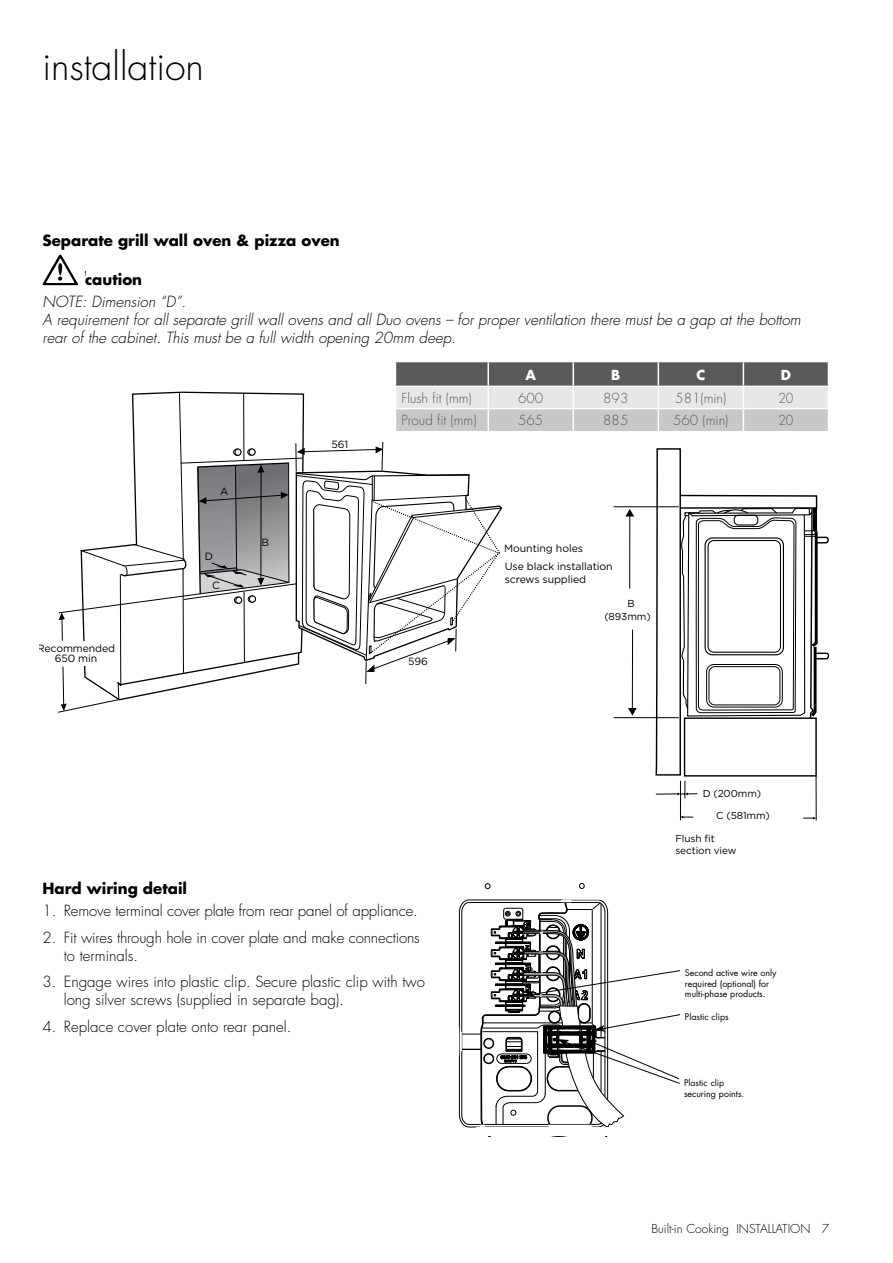
<style>
.page{position:relative;width:893px;height:1263px;background:#fff}
.page>*{position:absolute;margin:0;border:0;box-sizing:border-box;transform-origin:0 0}
.t1{font:300 37.5px "Futura LT";color:#000}
.t2{font:18px "Westinghouse Gothic Bk";color:#000}
.t3{font:300 15px/18px "Futura LT";color:#000}
.t4{font:italic 300 15px/18px "Futura LT";color:#000}
.t5{font:700 15px "Futura LT";color:#000}
.t6{font:300 13.5px "Futura LT";color:#58595b}
.t7{font:700 13.5px "Futura LT";color:#fff}
.t8{font:300 13.5px "Futura LT";color:#58595b;scale:.9 1}
.t9{font:300 12px "Futura LT";color:#000}
.t10{font:10.5px/18px "Gotham";letter-spacing:-.01em;color:#010101}
.t11{font:10.05px/12.1px "Gotham";letter-spacing:-.01em;color:#010101}
.t12{font:8.85px/10.6px "Futura LT";color:#000}
</style>
<div class="page">
<svg style="left:458px;top:882px;width:222px;height:246px"></svg>
<svg style="left:43px;top:255px;width:35px;height:30px"></svg>
<svg style="left:58px;top:362px;width:771px;height:459px"></svg>
<h1 class="t1" style="left:43px;top:43px;width:163px">installation</h1>
<p class="t5" style="left:43px;top:230px;width:299px">Separate grill wall oven &amp; pizza oven</p>
<p class="t5" style="left:85px;top:269px;width:59px">caution</p>
<p class="t2" style="left:85px;top:269px;width:62px">WARNING</p>
<p class="t4" style="left:43px;top:293px;width:760px">NOTE: Dimension “D”.<br>A requirement for all separate grill wall ovens and all Duo ovens – for proper ventilation there must be a gap at the bottom rear of the cabinet. This must be a full width opening 20mm deep.</p>
<p class="t7" style="left:525px;top:366px;width:12px">A</p>
<p class="t7" style="left:611px;top:366px;width:11px">B</p>
<p class="t7" style="left:696px;top:366px;width:10px">C</p>
<p class="t7" style="left:781px;top:366px;width:12px">D</p>
<p class="t6" style="left:401px;top:390px;width:72px">Flush fit (mm)</p>
<p class="t6" style="left:518px;top:390px;width:27px">600</p>
<p class="t6" style="left:603px;top:390px;width:27px">893</p>
<p class="t6" style="left:675px;top:390px;width:53px">581(min)</p>
<p class="t8" style="left:778px;top:390px;width:18px">20</p>
<p class="t6" style="left:401px;top:412px;width:77px">Proud fit (mm)</p>
<p class="t6" style="left:518px;top:412px;width:27px">565</p>
<p class="t6" style="left:603px;top:412px;width:27px">885</p>
<p class="t6" style="left:673px;top:412px;width:57px">560 (min)</p>
<p class="t8" style="left:778px;top:412px;width:18px">20</p>
<p class="t10" style="left:37px;top:642px;width:80px;line-height:10.5px;text-align:center">Recommended<br>650 min</p>
<p class="t10" style="left:220px;top:482px;width:10px">A</p>
<p class="t10" style="left:205px;top:547px;width:10px">D</p>
<p class="t10" style="left:212px;top:576px;width:9px">C</p>
<p class="t10" style="left:261px;top:533px;width:9px">B</p>
<p class="t10" style="left:332px;top:435px;width:18px">561</p>
<p class="t10" style="left:408px;top:652px;width:21px">596</p>
<p class="t5" style="left:43px;top:878px;width:146px">Hard wiring detail</p>
<p class="t3" style="left:43px;top:902px;width:377px">1. Remove terminal cover plate from rear panel of appliance.</p>
<p class="t3" style="left:64px;top:929px;width:358px;text-indent:-21px">2. Fit wires through hole in cover plate and make connections to terminals.</p>
<p class="t3" style="left:64px;top:973px;width:363px;text-indent:-21px">3. Engage wires into plastic clip. Secure plastic clip with two long silver screws (supplied in separate bag).</p>
<p class="t3" style="left:43px;top:1018px;width:251px">4. Replace cover plate onto rear panel.</p>
<p class="t10" style="left:504px;top:539px;width:110px">Mounting holes<br>Use black installation</p>
<p class="t10" style="left:505px;top:570px;width:83px">screws supplied</p>
<p class="t11" style="left:627px;top:597px;width:9px">B</p>
<p class="t11" style="left:604px;top:610px;width:48px">(893mm)</p>
<p class="t11" style="left:703px;top:787px;width:60px">D (200mm)</p>
<p class="t11" style="left:716px;top:809px;width:55px">C (581mm)</p>
<p class="t11" style="left:675px;top:832px;width:63px">Flush fit section view</p>
<p class="t12" style="left:685px;top:967px;width:93px">Second active wire only required (optional) for multi-phase products.</p>
<p class="t12" style="left:685px;top:1011px;width:45px">Plastic clips</p>
<p class="t12" style="left:684px;top:1077px;width:62px;line-height:11.1px">Plastic clip securing points.</p>
<p class="t9" style="left:651px;top:1221px;width:179px">Built-in Cooking INSTALLATION 7</p>
</div>
